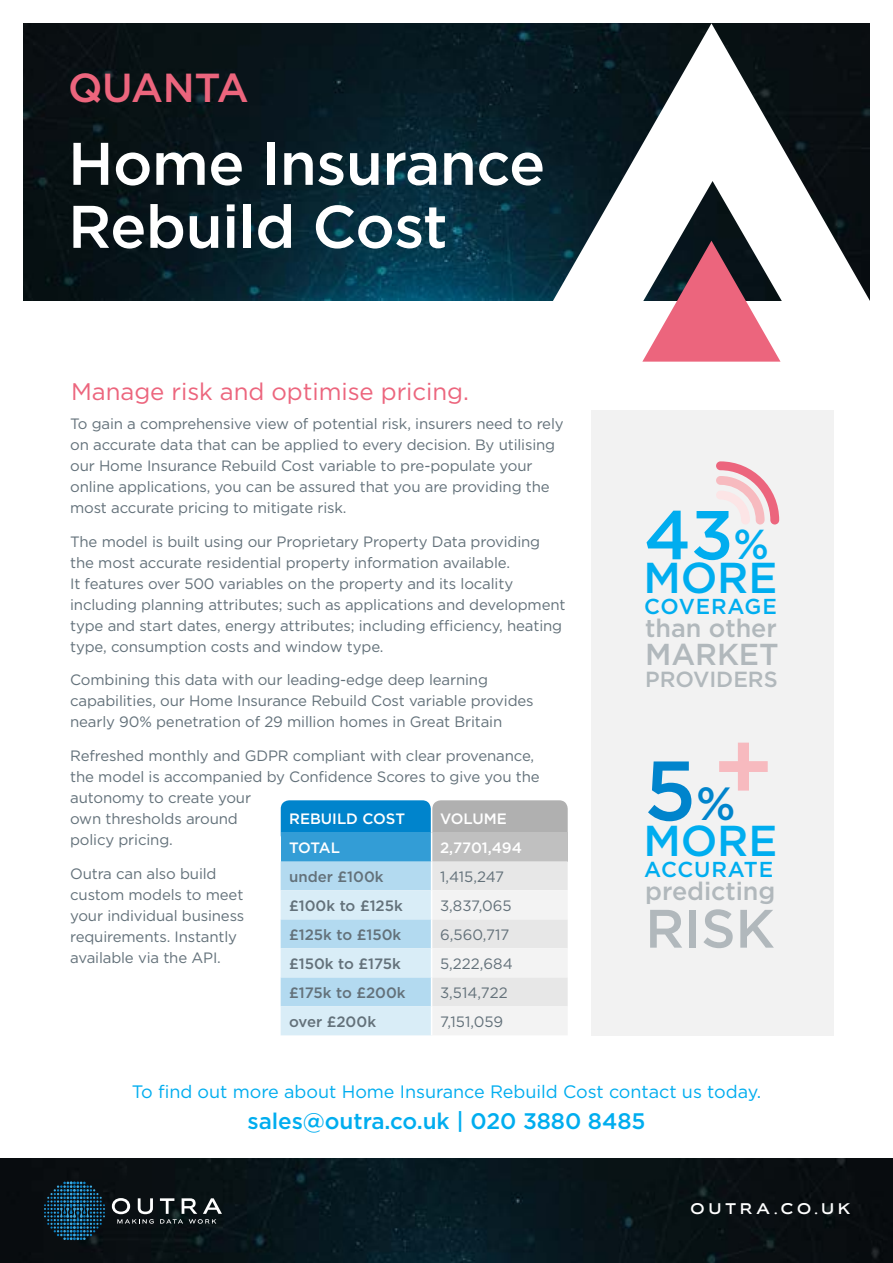
<style>
.page{position:relative;width:893px;height:1263px;background:#fff}
.page>*{position:absolute;margin:0;border:0;box-sizing:border-box;transform-origin:0 0}
.t1{font:500 97.5px "Gotham";color:#f7babf}
.t2{font:500 84px "Gotham";color:#0084cc}
.t3{font:500 69px "Gotham";color:#00adef}
.t4{font:500 60px/63px "Gotham";letter-spacing:-.01em;color:#fff}
.t5{font:500 54px "Gotham";color:#b1b8bc}
.t6{font:500 43.2px "Gotham";letter-spacing:-.005em;color:#00adef}
.t7{font:500 40.5px "Gotham";letter-spacing:-.01em;color:#ec657d}
.t8{font:500 30.3px "Gotham";letter-spacing:-.005em;color:#b1b8bc}
.t9{font:500 25.2px "Gotham";letter-spacing:-.005em;color:#b1b8bc}
.t10{font:24px "Gotham";letter-spacing:-.005em;color:#ec657d}
.t11{font:500 22.5px "Gotham";letter-spacing:-.005em;color:#00adef}
.t12{font:500 21.9px "Gotham";letter-spacing:-.005em;color:#b1b8bc}
.t13{font:500 21.6px "Gotham";letter-spacing:.04em;color:#00adef}
.t14{font:18px "Gotham";letter-spacing:-.005em;color:#00adef}
.t15{font:15px/21px "Gotham";letter-spacing:-.01em;color:#63717a}
.t16{font:500 15px "Gotham";color:#63717a}
.t17{font:500 15px "Gotham";color:#fff}
.t18{font:15px "Biondi Sans Rg";letter-spacing:.28em;color:#fff}
.s1{font-size:41.85px}
.s2{font-size:46.5px}
</style>
<div class="page">
<img style="left:0;top:1159px;width:893px;height:104px">
<svg style="left:44px;top:1181px;width:61px;height:59px;background:#12374c"></svg>
<svg style="left:112px;top:1198px;width:42px;height:26px"></svg>
<svg style="left:160px;top:1198px;width:62px;height:26px;background:#42494b"></svg>
<img style="left:23px;top:23px;width:513px;height:277px">
<svg style="left:642px;top:330px;width:138px;height:32px;background:#ee7a8f"></svg>
<svg style="left:536px;top:23px;width:334px;height:307px"></svg>
<div style="left:591px;top:410px;width:243px;height:625px;background:#f2f2f2"></div>
<svg style="left:716px;top:461px;width:63px;height:63px"></svg>
<div style="left:432px;top:800px;width:136px;height:44px;background:#b0b0b0;border-radius:9px"></div>
<div style="left:281px;top:800px;width:150px;height:44px;background:#0084cc;border-radius:9px"></div>
<svg style="left:281px;top:832px;width:287px;height:203px"></svg>
<h3 class="t7" style="left:68px;top:61px;width:182px">QUANTA</h3>
<h3 class="t4" style="left:68px;top:131px;width:479px">Home Insurance<br>Rebuild Cost</h3>
<h3 class="t10" style="left:71px;top:376px;width:399px">Manage risk and optimise pricing.</h3>
<p class="t15" style="left:70px;top:413px;width:495px">To gain a comprehensive view of potential risk, insurers need to rely on accurate data that can be applied to every decision. By utilising our Home Insurance Rebuild Cost variable to pre-populate your online applications, you can be assured that you are providing the most accurate pricing to mitigate risk.</p>
<p class="t15" style="left:70px;top:530px;width:497px">The model is built using our Proprietary Property Data providing the most accurate residential property information available.<br>It features over 500 variables on the property and its locality including planning attributes; such as applications and development type and start dates, energy attributes; including efficiency, heating type, consumption costs and window type.</p>
<p class="t15" style="left:70px;top:669px;width:465px">Combining this data with our leading-edge deep learning capabilities, our Home Insurance Rebuild Cost variable provides nearly 90% penetration of 29 million homes in Great Britain</p>
<p class="t15" style="left:70px;top:745px;width:471px">Refreshed monthly and GDPR compliant with clear provenance, the model is accompanied by Confidence Scores to give you the autonomy to create your<br>own thresholds around<br>policy pricing.</p>
<p class="t15" style="left:70px;top:863px;width:176px">Outra can also build custom models to meet your individual business requirements. Instantly available via the API.</p>
<p class="t17" style="left:289px;top:809px;width:117px">REBUILD COST</p>
<p class="t17" style="left:440px;top:809px;width:68px">VOLUME</p>
<p class="t17" style="left:289px;top:838px;width:52px">TOTAL</p>
<p class="t17" style="left:440px;top:838px;width:83px">2,7701,494</p>
<p class="t16" style="left:289px;top:867px;width:96px">under £100k</p>
<p class="t15" style="left:440px;top:866px;width:66px">1,415,247</p>
<p class="t16" style="left:289px;top:896px;width:115px">£100k to £125k</p>
<p class="t15" style="left:440px;top:895px;width:73px">3,837,065</p>
<p class="t16" style="left:289px;top:925px;width:114px">£125k to £150k</p>
<p class="t15" style="left:440px;top:924px;width:71px">6,560,717</p>
<p class="t16" style="left:289px;top:954px;width:113px">£150k to £175k</p>
<p class="t15" style="left:440px;top:953px;width:74px">5,222,684</p>
<p class="t16" style="left:289px;top:983px;width:118px">£175k to £200k</p>
<p class="t15" style="left:440px;top:982px;width:69px">3,514,722</p>
<p class="t16" style="left:289px;top:1012px;width:88px">over £200k</p>
<p class="t15" style="left:440px;top:1011px;width:65px">7,151,059</p>
<h3 class="t3" style="left:644px;top:490px;width:126px">43<span class="s1">%</span></h3>
<h3 class="t6" style="left:643px;top:550px;width:136px">MORE</h3>
<h3 class="t9" style="left:645px;top:611px;width:133px">than other</h3>
<h3 class="t8" style="left:645px;top:635px;width:135px">MARKET</h3>
<h3 class="t12" style="left:645px;top:665px;width:134px">PROVIDERS</h3>
<h3 class="t13" style="left:644px;top:592px;width:134px">COVERAGE</h3>
<h1 class="t1" style="left:712px;top:703px;width:63px">+</h1>
<h2 class="t2" style="left:644px;top:736px;width:93px">5<span class="s2">%</span></h2>
<h3 class="t6" style="left:643px;top:813px;width:136px">MORE</h3>
<h3 class="t9" style="left:645px;top:874px;width:132px">predicting</h3>
<h3 class="t5" style="left:645px;top:893px;width:131px">RISK</h3>
<h3 class="t13" style="left:644px;top:855px;width:131px">ACCURATE</h3>
<p class="t14" style="left:132px;top:1080px;width:631px">To find out more about Home Insurance Rebuild Cost contact us today.</p>
<h3 class="t11" style="left:247px;top:1106px;width:399px">sales@outra.co.uk | 020 3880 8485</h3>
<p class="t18" style="left:690px;top:1199px;width:161px">OUTRA.CO.UK</p>
</div>
